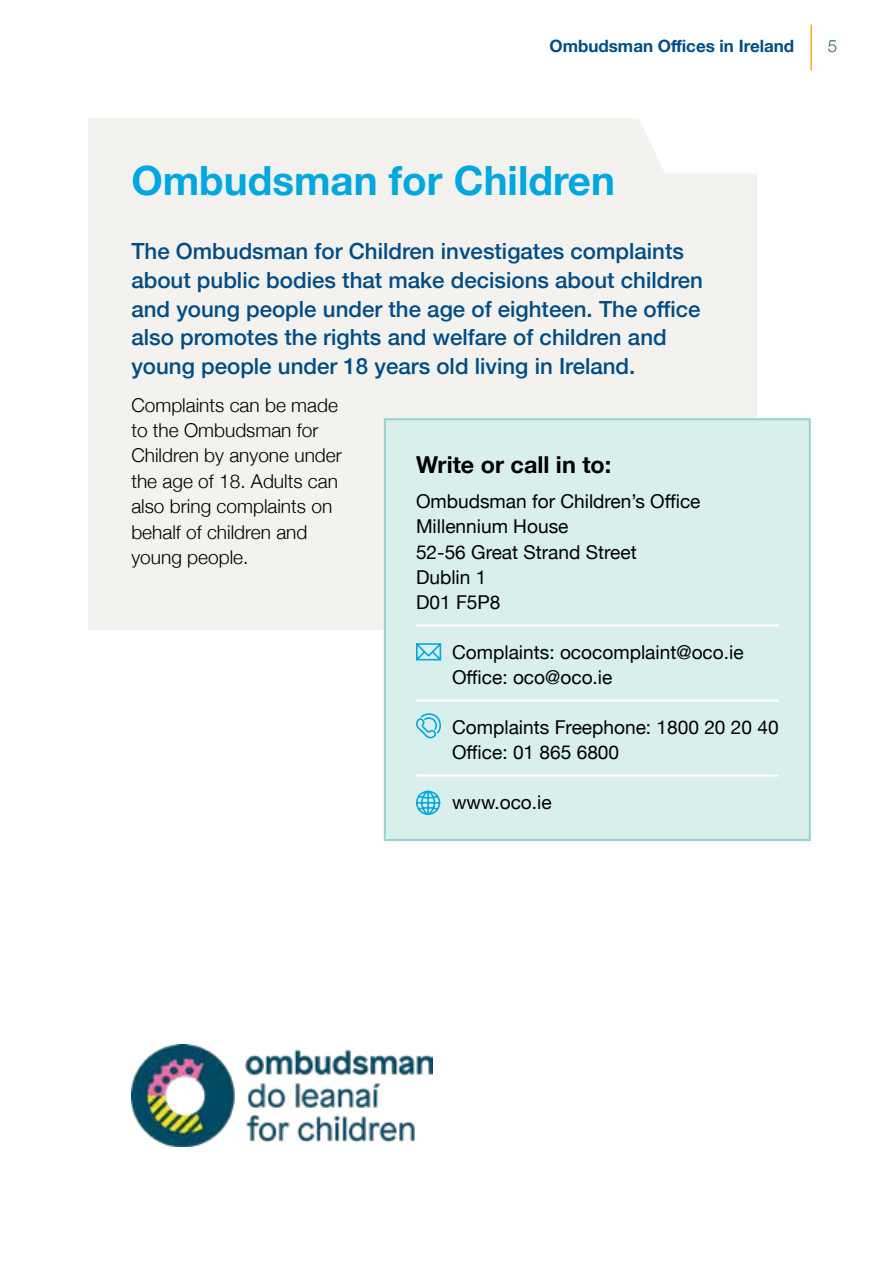
<style>
.page{position:relative;width:887px;height:1261px;background:#fff}
.page>*{position:absolute;margin:0;border:0;box-sizing:border-box;transform-origin:0 0}
.t1{font:700 40.35px "Helvetica Neue";color:#00a7e1}
.t2{font:700 23.4px "Helvetica Neue";color:#000}
.t3{font:500 22.35px/28.7px "Helvetica Neue";color:#004c86}
.t4{font:19.05px/25.5px "Helvetica Neue";color:#000}
.t5{font:300 19.05px/25.5px "Helvetica Neue";color:#000}
.t6{font:700 16.95px "Helvetica Neue";color:#004c86}
.t7{font:300 16.95px "Helvetica Neue";color:#24576a}
</style>
<div class="page">
<div style="left:89px;top:118px;width:668px;height:512px;background:#f3f2ee"></div>
<svg style="left:639px;top:70px;width:173px;height:103px"></svg>
<img style="left:131px;top:1044px;width:302px;height:103px">
<div style="left:383px;top:418px;width:428px;height:424px;background:#d8efec"></div>
<hr style="left:810px;top:25px;width:2px;height:45px;background:#f3af34">
<p class="t6" style="left:549px;top:32px;width:246px">Ombudsman Offices in Ireland</p>
<p class="t7" style="left:828px;top:32px;width:11px">5</p>
<h1 class="t1" style="left:131px;top:149px;width:485px">Ombudsman for Children</h1>
<p class="t3" style="left:131px;top:235px;width:573px">The Ombudsman for Children investigates complaints about public bodies that make decisions about children and young people under the age of eighteen. The office also promotes the rights and welfare of children and young people under 18 years old living in Ireland.</p>
<p class="t5" style="left:131px;top:391px;width:212px">Complaints can be made to the Ombudsman for<br>Children by anyone under the age of 18. Adults can also bring complaints on behalf of children and young people.</p>
<p class="t2" style="left:416px;top:446px;width:197px">Write or call in to:</p>
<p class="t4" style="left:416px;top:489px;width:286px">Ombudsman for Children’s Office<br>Millennium House<br>52-56 Great Strand Street<br>Dublin 1<br>D01 F5P8</p>
<p class="t4" style="left:452px;top:640px;width:293px">Complaints: ococomplaint@oco.ie<br>Office: oco@oco.ie</p>
<p class="t4" style="left:452px;top:715px;width:328px">Complaints Freephone: 1800 20 20 40<br>Office: 01 865 6800</p>
<p class="t4" style="left:452px;top:790px;width:101px">www.oco.ie</p>
</div>
